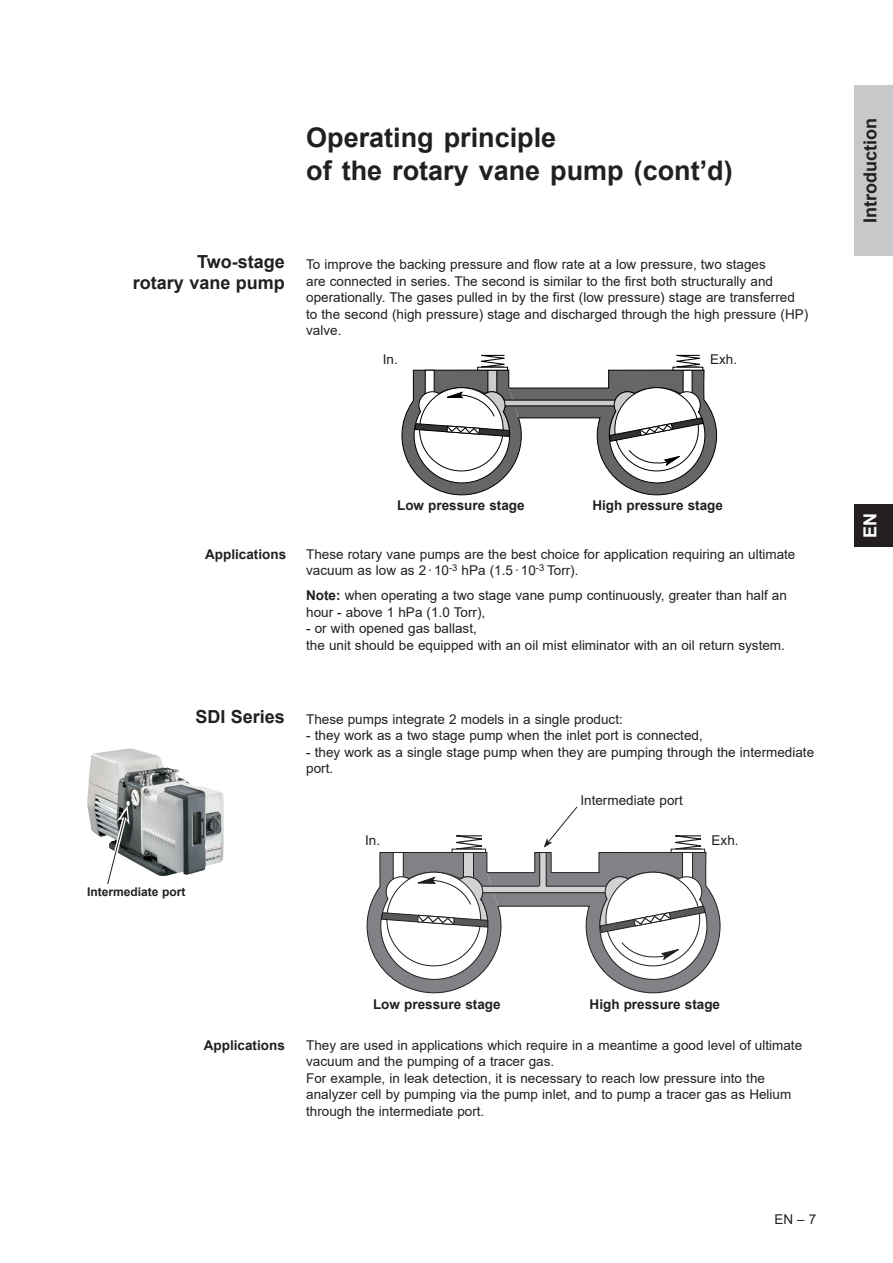
<style>
.page{position:relative;width:893px;height:1263px;background:#fff}
.page>*{position:absolute;margin:0;border:0;box-sizing:border-box;transform-origin:0 0}
.Fiche_titre{font:700 27px/33px "Arial";color:#231f20}
.Fiche_sous_titre_1{font:700 18px "Arial";color:#231f20}
.t1{font:700 18px "Arial";color:#fff}
.Texte{font:13.5px/16.5px "Arial";color:#231f20}
.Texte_bold{font:700 13.5px "Arial";color:#231f20}
.Fiche_sous_titre_2{font:700 13.5px "Arial";color:#231f20}
.Fiche_sous_titre_2-2{font:700 12px "Arial";color:#231f20}
.s1{font-weight:700}
</style>
<div class="page">
<svg style="left:401px;top:354px;width:316px;height:141px"></svg>
<svg style="left:366px;top:806px;width:355px;height:187px"></svg>
<div style="left:855px;top:504px;width:38px;height:42px;background:#231f20"></div>
<div style="left:855px;top:85px;width:38px;height:170px;background:#c7c8ca"></div>
<img style="left:87px;top:748px;width:137px;height:128px">
<svg style="left:205px;top:840px;width:16px;height:10px"></svg>
<svg style="left:103px;top:801px;width:27px;height:84px"></svg>
<p class="Fiche_titre" style="left:306px;top:122px;width:428px">Operating principle<br>of the rotary vane pump (cont’d)</p>
<p class="Fiche_sous_titre_1" style="left:197px;top:249px;width:89px">Two-stage</p>
<p class="Fiche_sous_titre_1" style="left:133px;top:270px;width:154px">rotary vane pump</p>
<p class="Texte" style="left:306px;top:256px;width:504px">To improve the backing pressure and flow rate at a low pressure, two stages<br>are connected in series. The second is similar to the first both structurally and operationally. The gases pulled in by the first (low pressure) stage are transferred to the second (high pressure) stage and discharged through the high pressure (HP) valve.</p>
<p class="Texte" style="left:383px;top:351px;width:17px">In.</p>
<p class="Texte" style="left:710px;top:351px;width:29px">Exh.</p>
<h2 class="Fiche_sous_titre_1" style="left:857px;top:223px;width:106px;rotate:-90deg">Introduction</h2>
<p class="Texte_bold" style="left:397px;top:496px;width:129px">Low pressure stage</p>
<p class="Texte_bold" style="left:592px;top:496px;width:132px">High pressure stage</p>
<p class="Fiche_sous_titre_2" style="left:205px;top:545px;width:83px">Applications</p>
<p class="Texte" style="left:306px;top:546px;width:491px">These rotary vane pumps are the best choice for application requiring an ultimate vacuum as low as 2·10<sup>-3</sup> hPa (1.5·10<sup>-3</sup> Torr).</p>
<p class="Texte" style="left:306px;top:587px;width:482px"><span class="s1">Note:</span> when operating a two stage vane pump continuously, greater than half an hour - above 1 hPa (1.0 Torr),</p>
<p class="Texte" style="left:306px;top:620px;width:480px">- or with opened gas ballast,<br>the unit should be equipped with an oil mist eliminator with an oil return system.</p>
<p class="Fiche_sous_titre_1" style="left:195px;top:704px;width:91px">SDI Series</p>
<p class="Fiche_sous_titre_2-2" style="left:87px;top:883px;width:100px">Intermediate port</p>
<p class="Texte" style="left:306px;top:710px;width:318px">These pumps integrate 2 models in a single product:</p>
<p class="Texte" style="left:306px;top:727px;width:398px">- they work as a two stage pump when the inlet port is connected,</p>
<p class="Texte" style="left:306px;top:743px;width:510px">- they work as a single stage pump when they are pumping through the intermediate port.</p>
<p class="Texte" style="left:365px;top:831px;width:17px">In.</p>
<p class="Texte" style="left:580px;top:792px;width:104px">Intermediate port</p>
<p class="Texte" style="left:712px;top:831px;width:29px">Exh.</p>
<p class="Texte_bold" style="left:373px;top:994px;width:129px">Low pressure stage</p>
<p class="Texte_bold" style="left:590px;top:994px;width:132px">High pressure stage</p>
<p class="Fiche_sous_titre_2" style="left:204px;top:1035px;width:83px">Applications</p>
<p class="Texte" style="left:306px;top:1036px;width:498px">They are used in applications which require in a meantime a good level of ultimate vacuum and the pumping of a tracer gas.</p>
<p class="Texte" style="left:306px;top:1069px;width:487px">For example, in leak detection, it is necessary to reach low pressure into the analyzer cell by pumping via the pump inlet, and to pump a tracer gas as Helium through the intermediate port.</p>
<p class="Texte" style="left:774px;top:1211px;width:44px">EN – 7</p>
<h2 class="t1" style="left:857px;top:538px;width:27px;rotate:-90deg">EN</h2>
</div>
